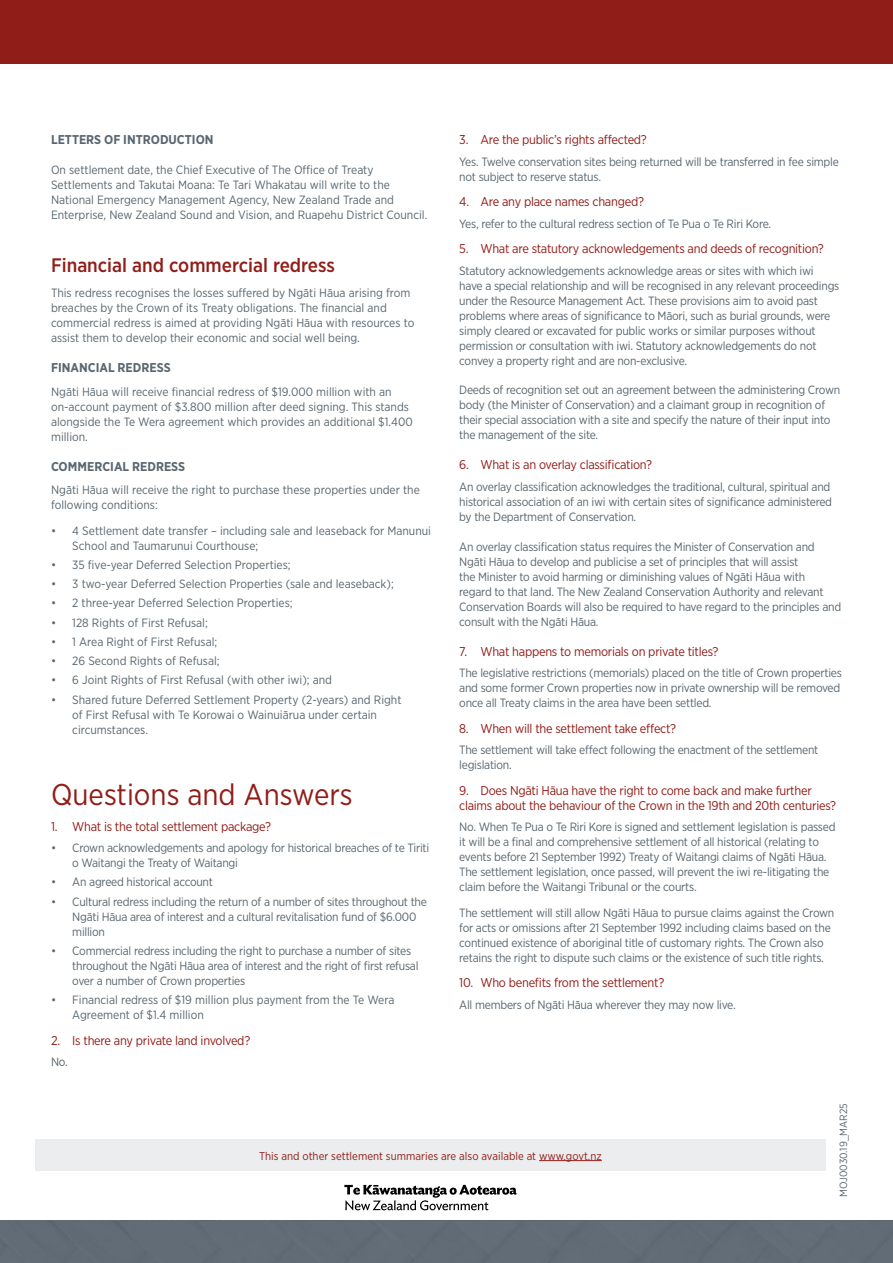
<style>
.page{position:relative;width:893px;height:1263px;background:#fff}
.page>*{position:absolute;margin:0;border:0;box-sizing:border-box;transform-origin:0 0}
.t1{font:30px "Gotham Narrow";color:#911d18}
.t2{font:500 19.5px "Gotham Narrow";color:#911d18}
.t3{font:12.75px/15px "Gotham Narrow";letter-spacing:-.02em;color:#911d18}
.t4{font:700 12.75px "Gotham Narrow";color:#596670}
.t5{font:12px/15px "Gotham Narrow";letter-spacing:-.02em;color:#596670}
.t6{font:12px/15px "Gotham Narrow";color:#596670}
.t7{font:11.25px "Gotham Narrow";color:#911d18}
.t8{font:10.5px "Gotham Narrow";color:#596670}
</style>
<div class="page">
<div style="left:0;top:0;width:893px;height:64px;background:#911d18"></div>
<img style="left:0;top:1220px;width:893px;height:1px">
<div style="left:0;top:1221px;width:893px;height:42px;background:#616c76"></div>
<div style="left:35px;top:1139px;width:791px;height:31px;background:#ebedee"></div>
<hr style="left:539px;top:1160px;width:63px;height:1px;background:#911d18">
<svg style="left:344px;top:1185px;width:172px;height:25px"></svg>
<p class="t4" style="left:51px;top:131px;width:164px">LETTERS OF INTRODUCTION</p>
<p class="t6" style="left:51px;top:162px;width:378px">On settlement date, the Chief Executive of The Office of Treaty Settlements and Takutai Moana: Te Tari Whakatau will write to the National Emergency Management Agency, New Zealand Trade and Enterprise, New Zealand Sound and Vision, and Ruapehu District Council.</p>
<h2 class="t2" style="left:51px;top:252px;width:285px">Financial and commercial redress</h2>
<p class="t6" style="left:51px;top:285px;width:365px">This redress recognises the losses suffered by Ngāti Hāua arising from breaches by the Crown of its Treaty obligations. The financial and commercial redress is aimed at providing Ngāti Hāua with resources to assist them to develop their economic and social well being.</p>
<p class="t4" style="left:51px;top:359px;width:121px">FINANCIAL REDRESS</p>
<p class="t6" style="left:51px;top:384px;width:363px">Ngāti Hāua will receive financial redress of $19.000 million with an on-account payment of $3.800 million after deed signing. This stands alongside the Te Wera agreement which provides an additional $1.400 million.</p>
<p class="t4" style="left:51px;top:458px;width:136px">COMMERCIAL REDRESS</p>
<p class="t6" style="left:51px;top:482px;width:370px">Ngāti Hāua will receive the right to purchase these properties under the following conditions:</p>
<p class="t6" style="left:72px;top:523px;width:360px;text-indent:-21px">• 4 Settlement date transfer – including sale and leaseback for Manunui<br>School and Taumarunui Courthouse;</p>
<p class="t6" style="left:51px;top:557px;width:241px">• 35 five-year Deferred Selection Properties;</p>
<p class="t6" style="left:51px;top:576px;width:344px">• 3 two-year Deferred Selection Properties (sale and leaseback);</p>
<p class="t6" style="left:51px;top:595px;width:243px">• 2 three-year Deferred Selection Properties;</p>
<p class="t6" style="left:51px;top:615px;width:158px">• 128 Rights of First Refusal;</p>
<p class="t6" style="left:51px;top:634px;width:168px">• 1 Area Right of First Refusal;</p>
<p class="t6" style="left:51px;top:653px;width:170px">• 26 Second Rights of Refusal;</p>
<p class="t6" style="left:51px;top:672px;width:283px">• 6 Joint Rights of First Refusal (with other iwi); and</p>
<p class="t6" style="left:72px;top:692px;width:331px;text-indent:-21px">• Shared future Deferred Settlement Property (2-years) and Right of First Refusal with Te Korowai o Wainuiārua under certain circumstances.</p>
<h1 class="t1" style="left:51px;top:776px;width:303px">Questions and Answers</h1>
<p class="t3" style="left:51px;top:818px;width:221px">1. What is the total settlement package?</p>
<p class="t5" style="left:72px;top:840px;width:358px;text-indent:-21px">• Crown acknowledgements and apology for historical breaches of te Tiriti o Waitangi the Treaty of Waitangi</p>
<p class="t5" style="left:51px;top:874px;width:163px">• An agreed historical account</p>
<p class="t5" style="left:72px;top:894px;width:356px;text-indent:-21px">• Cultural redress including the return of a number of sites throughout the<br>Ngāti Hāua area of interest and a cultural revitalisation fund of $6.000 million</p>
<p class="t5" style="left:72px;top:943px;width:348px;text-indent:-21px">• Commercial redress including the right to purchase a number of sites throughout the Ngāti Hāua area of interest and the right of first refusal over a number of Crown properties</p>
<p class="t6" style="left:72px;top:992px;width:324px;text-indent:-21px">• Financial redress of $19 million plus payment from the Te Wera<br>Agreement of $1.4 million</p>
<p class="t3" style="left:51px;top:1032px;width:201px">2. Is there any private land involved?</p>
<p class="t5" style="left:51px;top:1054px;width:18px">No.</p>
<p class="t3" style="left:459px;top:132px;width:189px">3. Are the public’s rights affected?</p>
<p class="t5" style="left:459px;top:154px;width:381px">Yes. Twelve conservation sites being returned will be transferred in fee simple not subject to reserve status.</p>
<p class="t3" style="left:459px;top:194px;width:186px">4. Are any place names changed?</p>
<p class="t5" style="left:459px;top:216px;width:313px">Yes, refer to the cultural redress section of Te Pua o Te Riri Kore.</p>
<p class="t3" style="left:459px;top:241px;width:366px">5. What are statutory acknowledgements and deeds of recognition?</p>
<p class="t5" style="left:459px;top:263px;width:382px">Statutory acknowledgements acknowledge areas or sites with which iwi have a special relationship and will be recognised in any relevant proceedings under the Resource Management Act. These provisions aim to avoid past problems where areas of significance to Māori, such as burial grounds, were simply cleared or excavated for public works or similar purposes without permission or consultation with iwi. Statutory acknowledgements do not convey a property right and are non-exclusive.</p>
<p class="t5" style="left:459px;top:382px;width:382px">Deeds of recognition set out an agreement between the administering Crown body (the Minister of Conservation) and a claimant group in recognition of their special association with a site and specify the nature of their input into the management of the site.</p>
<p class="t3" style="left:459px;top:457px;width:194px">6. What is an overlay classification?</p>
<p class="t5" style="left:459px;top:479px;width:374px">An overlay classification acknowledges the traditional, cultural, spiritual and historical association of an iwi with certain sites of significance administered by the Department of Conservation.</p>
<p class="t5" style="left:459px;top:539px;width:383px">An overlay classification status requires the Minister of Conservation and Ngāti Hāua to develop and publicise a set of principles that will assist<br>the Minister to avoid harming or diminishing values of Ngāti Hāua with<br>regard to that land. The New Zealand Conservation Authority and relevant Conservation Boards will also be required to have regard to the principles and consult with the Ngāti Hāua.</p>
<p class="t3" style="left:459px;top:643px;width:261px">7. What happens to memorials on private titles?</p>
<p class="t5" style="left:459px;top:665px;width:384px">The legislative restrictions (memorials) placed on the title of Crown properties and some former Crown properties now in private ownership will be removed once all Treaty claims in the area have been settled.</p>
<p class="t3" style="left:459px;top:720px;width:218px">8. When will the settlement take effect?</p>
<p class="t5" style="left:459px;top:742px;width:361px">The settlement will take effect following the enactment of the settlement legislation.</p>
<p class="t3" style="left:459px;top:782px;width:378px">9. Does Ngāti Hāua have the right to come back and make further claims about the behaviour of the Crown in the 19th and 20th centuries?</p>
<p class="t5" style="left:459px;top:819px;width:378px">No. When Te Pua o Te Riri Kore is signed and settlement legislation is passed it will be a final and comprehensive settlement of all historical (relating to events before 21 September 1992) Treaty of Waitangi claims of Ngāti Hāua.<br>The settlement legislation, once passed, will prevent the iwi re-litigating the claim before the Waitangi Tribunal or the courts.</p>
<p class="t5" style="left:459px;top:905px;width:377px">The settlement will still allow Ngāti Hāua to pursue claims against the Crown for acts or omissions after 21 September 1992 including claims based on the continued existence of aboriginal title of customary rights. The Crown also retains the right to dispute such claims or the existence of such title rights.</p>
<p class="t3" style="left:459px;top:975px;width:207px">10. Who benefits from the settlement?</p>
<p class="t5" style="left:459px;top:997px;width:278px">All members of Ngāti Hāua wherever they may now live.</p>
<p class="t7" style="left:259px;top:1148px;width:344px">This and other settlement summaries are also available at www.govt.nz</p>
<p class="t8" style="left:837px;top:1197px;width:95px;rotate:-90deg">MOJ0030.19_MAR25</p>
</div>
